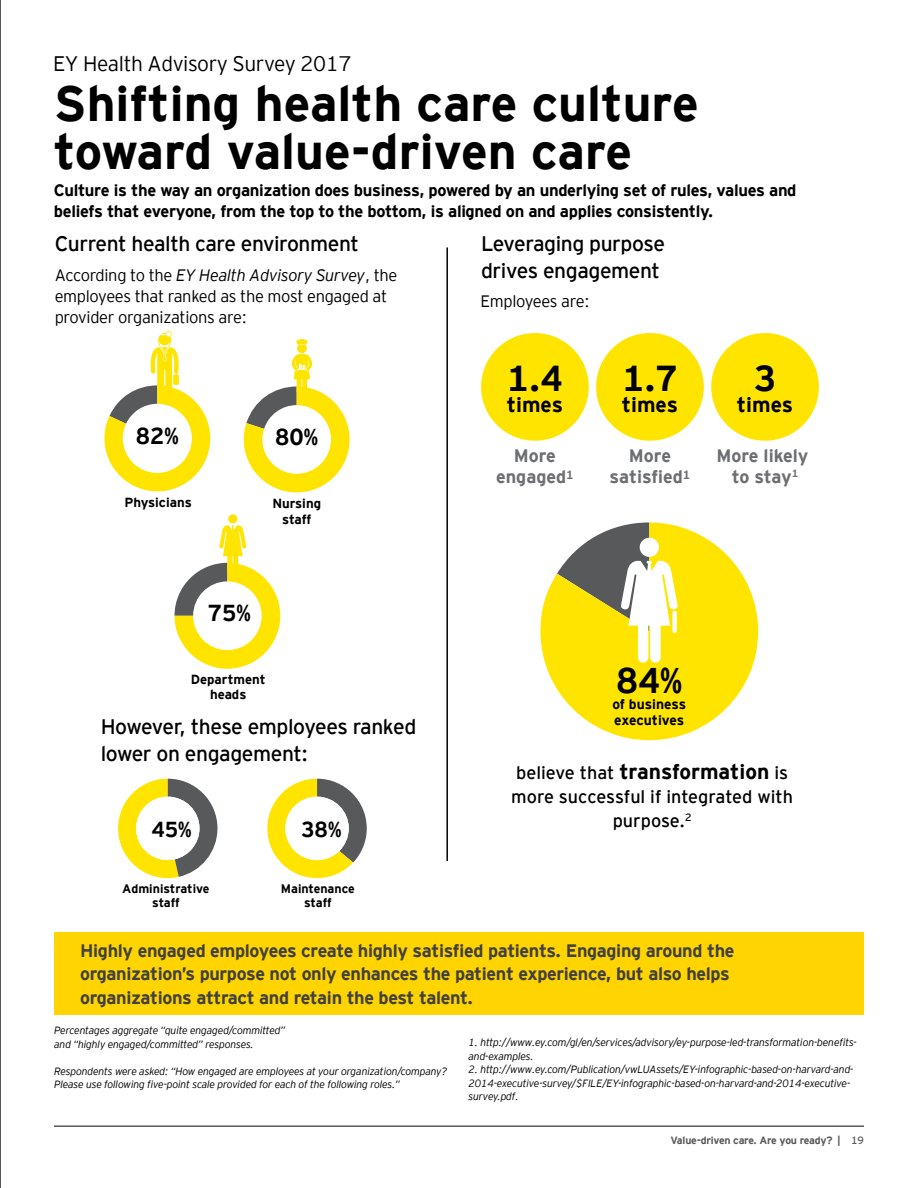
<style>
.page{position:relative;width:918px;height:1188px;background:#fff}
.page>*{position:absolute;margin:0;border:0;box-sizing:border-box;transform-origin:0 0}
.t1{font:700 49.5px/48px "EY Interstate";color:#000}
.t2{font:700 36px "EY Interstate";color:#000}
.t3{font:700 35.7px "EY Interstate";color:#000}
.t4{font:700 23.1px "EY Interstate";color:#000}
.t5{font:700 21.6px "EY Interstate";color:#000}
.t6{font:21px/27px "EY Interstate";letter-spacing:-.02em;color:#000}
.t7{font:700 21px "EY Interstate";color:#000}
.t8{font:300 21px "EY Interstate";letter-spacing:-.02em;color:#000}
.t9{font:700 18px/23.4px "EY Interstate";letter-spacing:-.02em;color:#414042}
.t10{font:700 18px/21px "EY Interstate";color:#6d6e71;text-align:center}
.t11{font:18px/24px "EY Interstate";color:#000;text-align:center}
.t12{font:700 16.5px/21px "EY Interstate";letter-spacing:-.02em;color:#000}
.t13{font:300 16.5px/21px "EY Interstate";letter-spacing:-.02em;color:#000}
.t14{font:700 13.8px/15.9px "EY Interstate";color:#000}
.t15{font:700 13.2px/15.5px "EY Interstate";color:#000;text-align:center}
.t16{font:700 12.45px/14.4px "EY Interstate";color:#000;text-align:center}
.t17{font:italic 300 10.5px/13.5px "EY Interstate";letter-spacing:-.02em;color:#000}
.t18{font:700 10.5px "EY Interstate";letter-spacing:-.02em;color:#58595b}
.s1{font-style:italic}
.s2{font-weight:400;font-size:18px}
.s3{font-weight:400}
</style>
<div class="page">
<hr style="left:54px;top:1125px;width:810px;height:2px;background:#58595b">
<hr style="left:0;top:0;width:1px;height:1188px;background:#58595b">
<svg style="left:104px;top:331px;width:106px;height:160px"></svg>
<svg style="left:244px;top:339px;width:106px;height:153px"></svg>
<svg style="left:175px;top:514px;width:105px;height:155px"></svg>
<hr style="left:446px;top:247px;width:2px;height:614px;background:#000">
<div style="left:481px;top:333px;width:108px;height:108px;background:#ffe400;border-radius:50%"></div>
<div style="left:596px;top:333px;width:108px;height:108px;background:#ffe400;border-radius:50%"></div>
<div style="left:711px;top:333px;width:108px;height:108px;background:#ffe400;border-radius:50%"></div>
<svg style="left:540px;top:526px;width:218px;height:214px;fill:#ffe400"></svg>
<svg style="left:557px;top:522px;width:121px;height:141px"></svg>
<div style="left:672px;top:611px;width:5px;height:22px;background:#fff;border-radius:2px"></div>
<div style="left:55px;top:933px;width:809px;height:82px;background:#ffd400"></div>
<svg style="left:267px;top:779px;width:100px;height:99px"></svg>
<svg style="left:118px;top:779px;width:99px;height:99px"></svg>
<h3 class="t8" style="left:53px;top:49px;width:300px">EY Health Advisory Survey 2017</h3>
<h1 class="t1" style="left:54px;top:76px;width:646px">Shifting health care culture toward value-driven care</h1>
<h3 class="t12" style="left:54px;top:179px;width:744px">Culture is the way an organization does business, powered by an underlying set of rules, values and beliefs that everyone, from the top to the bottom, is aligned on and applies consistently.</h3>
<h3 class="t6" style="left:55px;top:229px;width:306px">Current health care environment</h3>
<h3 class="t6" style="left:481px;top:229px;width:185px">Leveraging purpose drives engagement</h3>
<h3 class="t13" style="left:55px;top:264px;width:344px">According to the <span class="s1">EY Health Advisory Survey</span>, the employees that ranked as the most engaged at provider organizations are:</h3>
<h3 class="t13" style="left:480px;top:289px;width:111px">Employees are:</h3>
<h3 class="t4" style="left:136px;top:419px;width:44px">82%</h3>
<h3 class="t4" style="left:275px;top:420px;width:44px">80%</h3>
<p class="t15" style="left:124px;top:494px;width:69px">Physicians</p>
<p class="t15" style="left:272px;top:495px;width:50px">Nursing staff</p>
<h2 class="t2" style="left:507px;top:352px;width:57px">1.4</h2>
<h3 class="t7" style="left:507px;top:389px;width:58px">times</h3>
<h3 class="t10" style="left:496px;top:444px;width:79px">More engaged<sup>1</sup></h3>
<h2 class="t2" style="left:622px;top:352px;width:57px">1.7</h2>
<h3 class="t7" style="left:622px;top:389px;width:58px">times</h3>
<h3 class="t10" style="left:610px;top:444px;width:82px">More satisfied<sup>1</sup></h3>
<h2 class="t2" style="left:754px;top:352px;width:24px">3</h2>
<h3 class="t7" style="left:737px;top:389px;width:58px">times</h3>
<h3 class="t10" style="left:716px;top:444px;width:94px">More likely to stay<sup>1</sup></h3>
<h3 class="t4" style="left:208px;top:596px;width:44px">75%</h3>
<p class="t15" style="left:191px;top:670px;width:76px">Department heads</p>
<h3 class="t6" style="left:101px;top:712px;width:317px">However, these employees ranked lower on engagement:</h3>
<h3 class="t5" style="left:151px;top:813px;width:42px">45%</h3>
<h3 class="t5" style="left:301px;top:813px;width:42px">38%</h3>
<p class="t16" style="left:122px;top:880px;width:89px">Administrative staff</p>
<p class="t16" style="left:281px;top:880px;width:76px">Maintenance staff</p>
<h3 class="t3" style="left:616px;top:655px;width:68px">84%</h3>
<h3 class="t14" style="left:612px;top:695px;width:75px">of business executives</h3>
<h3 class="t7" style="left:516px;top:757px;width:273px"><span class="s2">believe that</span> transformation <span class="s2">is</span></h3>
<h3 class="t11" style="left:511px;top:784px;width:283px">more successful if integrated with purpose.<sup>2</sup></h3>
<h3 class="t9" style="left:80px;top:938px;width:656px">Highly engaged employees create highly satisfied patients. Engaging around the organization’s purpose not only enhances the patient experience, but also helps organizations attract and retain the best talent.</h3>
<p class="t17" style="left:54px;top:1023px;width:233px">Percentages aggregate “quite engaged/committed” and “highly engaged/committed” responses.</p>
<p class="t17" style="left:54px;top:1064px;width:395px">Respondents were asked: “How engaged are employees at your organization/company?<br>Please use following five-point scale provided for each of the following roles.”</p>
<p class="t17" style="left:469px;top:1035px;width:390px">1. http://www.ey.com/gl/en/services/advisory/ey-purpose-led-transformation-benefits&shy;and-examples.</p>
<p class="t17" style="left:469px;top:1062px;width:387px">2. http://www.ey.com/Publication/vwLUAssets/EY-infographic-based-on-harvard-and-<br>2014-executive-survey/$FILE/EY-infographic-based-on-harvard-and-2014-executive&shy;survey.pdf.</p>
<p class="t18" style="left:671px;top:1133px;width:195px">Value-driven care. Are you ready? | <span class="s3">19</span></p>
</div>
